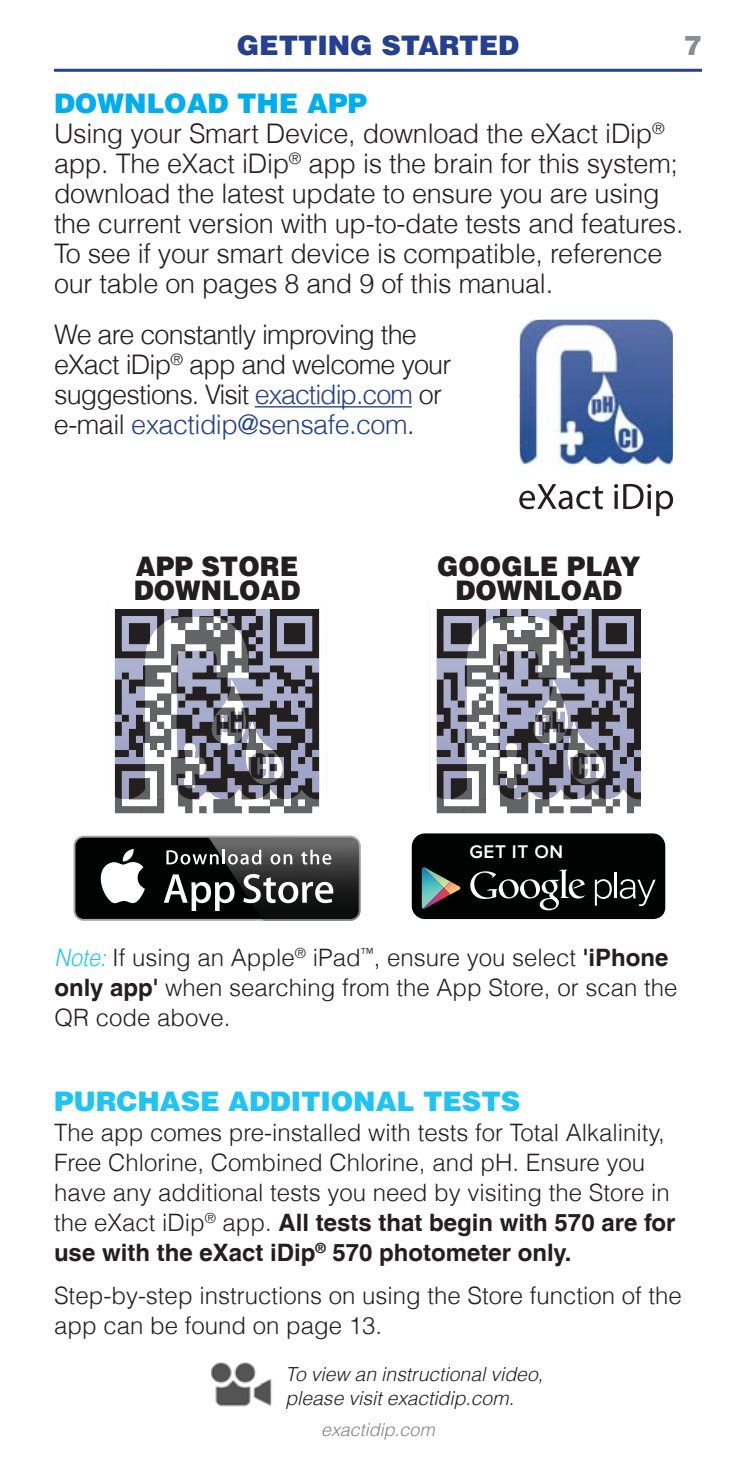
<style>
.page{position:relative;width:756px;height:1458px;background:#fff}
.page>*{position:absolute;margin:0;border:0;box-sizing:border-box;transform-origin:0 0}
.t1{font:300 27px/30px "Helvetica LT";letter-spacing:-.01em;color:#231f20}
.t2{font:300 27px/30px "Helvetica LT";letter-spacing:-.03em;color:#231f20}
.t3{font:900 27px/24px "Helvetica LT";color:#231f20;scale:.95 1}
.t4{font:900 27px "Helvetica LT";letter-spacing:-.005em;color:#1fc4f4}
.t5{font:900 27px "Helvetica LT";letter-spacing:-.005em;color:#25408e}
.t6{font:900 27px "Helvetica LT";color:#8b8d90}
.t7{font:300 24px/30px "Helvetica LT";color:#231f20}
.t8{font:italic 300 19.5px/24.3px "Helvetica LT";color:#231f20}
.t9{font:600 18.9px "Proxima Nova";letter-spacing:.03em;color:#fff}
.t10{font:italic 300 18px "Helvetica LT";color:#808285}
.s1{font-weight:900;color:#00aeef}
.s2{color:#25408e}
.s3{font-style:italic;color:#1fc4f4}
.s4{font-weight:700}
</style>
<div class="page">
<hr style="left:54px;top:69px;width:648px;height:3px;background:#25408e">
<hr style="left:255px;top:406px;width:157px;height:2px;background:#25408e">
<svg style="left:74px;top:836px;width:287px;height:85px"></svg>
<div style="left:75px;top:838px;width:284px;height:81px;background:#010202;border-radius:8px"></div>
<svg style="left:100px;top:849px;width:45px;height:54px"></svg>
<img style="left:208px;top:836px;width:152px;height:85px">
<img style="left:209px;top:838px;width:150px;height:81px">
<svg style="left:164px;top:874px;width:71px;height:37px"></svg>
<svg style="left:243px;top:874px;width:90px;height:29px;background:#6d6d6d"></svg>
<svg style="left:166px;top:850px;width:95px;height:15px"></svg>
<svg style="left:271px;top:854px;width:21px;height:11px"></svg>
<svg style="left:301px;top:850px;width:30px;height:15px"></svg>
<div style="left:411px;top:833px;width:255px;height:87px;background:#010202;border-radius:14px"></div>
<div style="left:410px;top:832px;width:257px;height:89px;border:2px solid #fff;border-radius:14px"></div>
<svg style="left:470px;top:870px;width:116px;height:40px"></svg>
<svg style="left:595px;top:879px;width:17px;height:27px"></svg>
<hr style="left:615px;top:873px;width:2px;height:25px;background:#fff">
<svg style="left:620px;top:879px;width:36px;height:27px"></svg>
<svg style="left:422px;top:867px;width:39px;height:42px"></svg>
<svg style="left:114px;top:609px;width:206px;height:205px;background:#7e7e88"></svg>
<svg style="left:436px;top:609px;width:205px;height:205px"></svg>
<img style="left:210px;top:1362px;width:62px;height:45px">
<svg style="left:519px;top:484px;width:84px;height:25px"></svg>
<svg style="left:614px;top:484px;width:59px;height:32px"></svg>
<img style="left:519px;top:319px;width:154px;height:147px">
<p class="t5" style="left:237px;top:27px;width:284px">GETTING STARTED</p>
<p class="t6" style="left:684px;top:27px;width:20px">7</p>
<p class="t1" style="left:54px;top:88px;width:631px"><span class="s1">DOWNLOAD THE APP<br></span>Using your Smart Device, download the eXact iDip<sup>® </sup>app. The eXact iDip<sup>®</sup> app is the brain for this system; download the latest update to ensure you are using the current version with up-to-date tests and features.<br>To see if your smart device is compatible, reference our table on pages 8 and 9 of this manual.</p>
<p class="t2" style="left:54px;top:319px;width:399px">We are constantly improving the eXact iDip<sup>®</sup> app and welcome your suggestions. Visit <span class="s2">exactidip.com</span> or e-mail <span class="s2">exactidip@sensafe.com</span>.</p>
<p class="t3" style="left:134px;top:553px;width:177px">APP STORE<br>DOWNLOAD</p>
<p class="t3" style="left:437px;top:553px;width:215px;text-align:center">GOOGLE PLAY<br>DOWNLOAD</p>
<p class="t9" style="left:469px;top:843px;width:95px">GET IT ON</p>
<p class="t7" style="left:54px;top:942px;width:624px"><span class="s3">Note:</span> If using an Apple<sup>®</sup> iPad<sup>™</sup>, ensure you select <span class="s4">'iPhone only app'</span> when searching from the App Store, or scan the<br>QR code above.</p>
<p class="t4" style="left:54px;top:1083px;width:468px">PURCHASE ADDITIONAL TESTS</p>
<p class="t7" style="left:54px;top:1116px;width:623px">The app comes pre-installed with tests for Total Alkalinity, Free Chlorine, Combined Chlorine, and pH. Ensure you have any additional tests you need by visiting the Store in the eXact iDip<sup>®</sup> app. <span class="s4">All tests that begin with 570 are for use with the eXact iDip</span><sup>®</sup> <span class="s4">570 photometer only.</span></p>
<p class="t7" style="left:54px;top:1280px;width:629px">Step-by-step instructions on using the Store function of the app can be found on page 13.</p>
<p class="t8" style="left:285px;top:1361px;width:259px">To view an instructional video, please visit exactidip.com.</p>
<p class="t10" style="left:321px;top:1418px;width:115px">exactidip.com</p>
</div>
